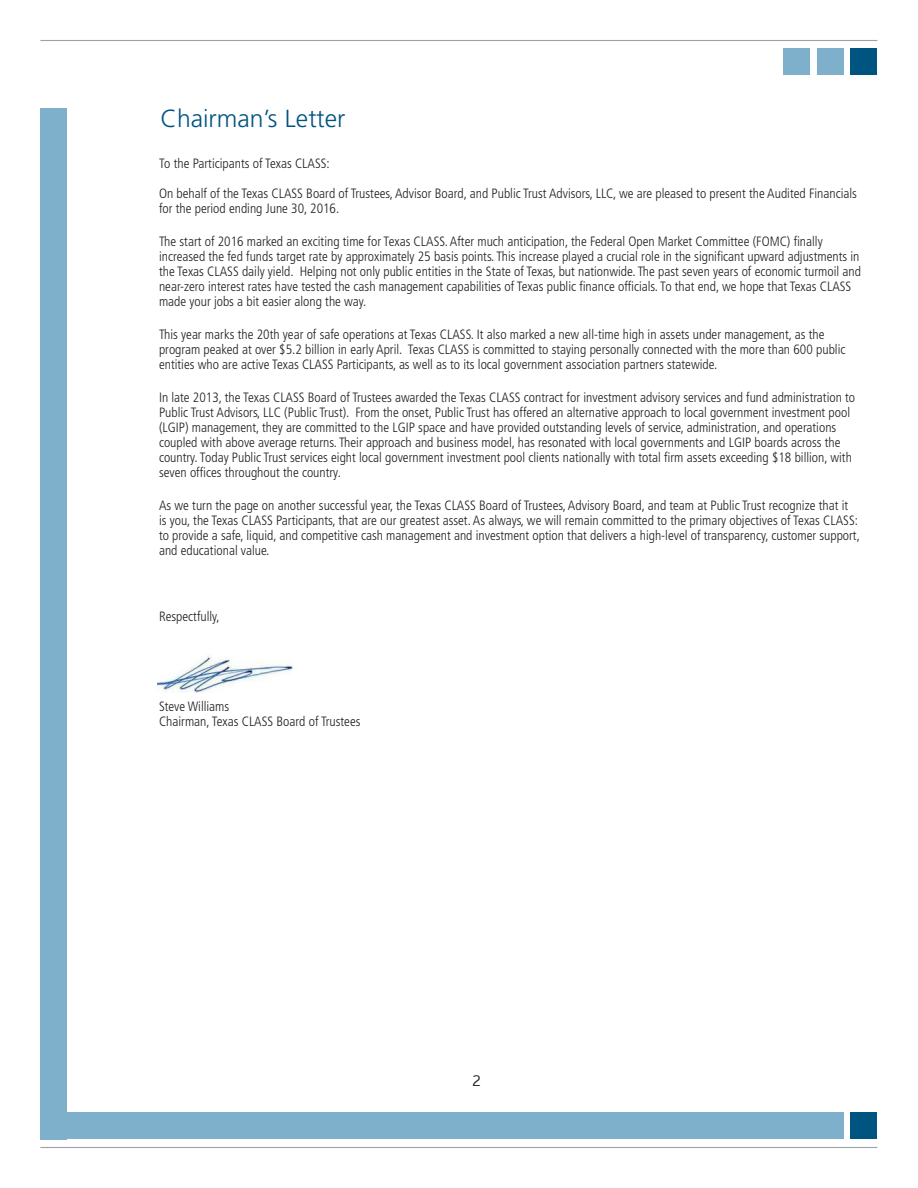
<style>
.page{position:relative;width:918px;height:1188px;background:#fff}
.page>*{position:absolute;margin:0;border:0;box-sizing:border-box;transform-origin:0 0}
.t1{font:300 24.75px "Frutiger";color:#005480}
.t2{font:300 15px "Interstate";color:#221f1f}
.t3{font:300 condensed 13.5px/15px "Frutiger";color:#221f1f}
</style>
<div class="page">
<div style="left:40px;top:1112px;width:804px;height:27px;background:#7eb0cc"></div>
<hr style="left:40px;top:40px;width:837px;height:1px;background:#a0a1a4">
<hr style="left:40px;top:1147px;width:837px;height:1px;background:#a0a1a4">
<div style="left:40px;top:108px;width:27px;height:1031px;background:#7eb0cc"></div>
<div style="left:850px;top:48px;width:27px;height:27px;background:#005480"></div>
<div style="left:817px;top:48px;width:27px;height:27px;background:#7eb0cc"></div>
<div style="left:783px;top:48px;width:27px;height:27px;background:#7eb0cc"></div>
<div style="left:850px;top:1112px;width:27px;height:27px;background:#005480"></div>
<img style="left:158px;top:654px;width:134px;height:38px">
<h1 class="t1" style="left:160px;top:108px;width:186px">Chairman’s Letter</h1>
<p class="t3" style="left:159px;top:157px;width:172px">To the Participants of Texas CLASS:</p>
<p class="t3" style="left:159px;top:187px;width:700px">On behalf of the Texas CLASS Board of Trustees, Advisor Board, and Public Trust Advisors, LLC, we are pleased to present the Audited Financials for the period ending June 30, 2016.</p>
<p class="t3" style="left:159px;top:235px;width:703px">The start of 2016 marked an exciting time for Texas CLASS. After much anticipation, the Federal Open Market Committee (FOMC) finally increased the fed funds target rate by approximately 25 basis points. This increase played a crucial role in the significant upward adjustments in the Texas CLASS daily yield. Helping not only public entities in the State of Texas, but nationwide. The past seven years of economic turmoil and near-zero interest rates have tested the cash management capabilities of Texas public finance officials. To that end, we hope that Texas CLASS made your jobs a bit easier along the way.</p>
<p class="t3" style="left:159px;top:328px;width:688px">This year marks the 20th year of safe operations at Texas CLASS. It also marked a new all-time high in assets under management, as the program peaked at over $5.2 billion in early April. Texas CLASS is committed to staying personally connected with the more than 600 public entities who are active Texas CLASS Participants, as well as to its local government association partners statewide.</p>
<p class="t3" style="left:159px;top:391px;width:698px">In late 2013, the Texas CLASS Board of Trustees awarded the Texas CLASS contract for investment advisory services and fund administration to Public Trust Advisors, LLC (Public Trust). From the onset, Public Trust has offered an alternative approach to local government investment pool (LGIP) management, they are committed to the LGIP space and have provided outstanding levels of service, administration, and operations coupled with above average returns. Their approach and business model, has resonated with local governments and LGIP boards across the country. Today Public Trust services eight local government investment pool clients nationally with total firm assets exceeding $18 billion, with seven offices throughout the country.</p>
<p class="t3" style="left:159px;top:499px;width:702px">As we turn the page on another successful year, the Texas CLASS Board of Trustees, Advisory Board, and team at Public Trust recognize that it<br>is you, the Texas CLASS Participants, that are our greatest asset. As always, we will remain committed to the primary objectives of Texas CLASS: to provide a safe, liquid, and competitive cash management and investment option that delivers a high-level of transparency, customer support, and educational value.</p>
<p class="t3" style="left:159px;top:610px;width:62px">Respectfully,</p>
<p class="t3" style="left:159px;top:700px;width:203px">Steve Williams<br>Chairman, Texas CLASS Board of Trustees</p>
<p class="t2" style="left:473px;top:1075px;width:10px">2</p>
</div>
